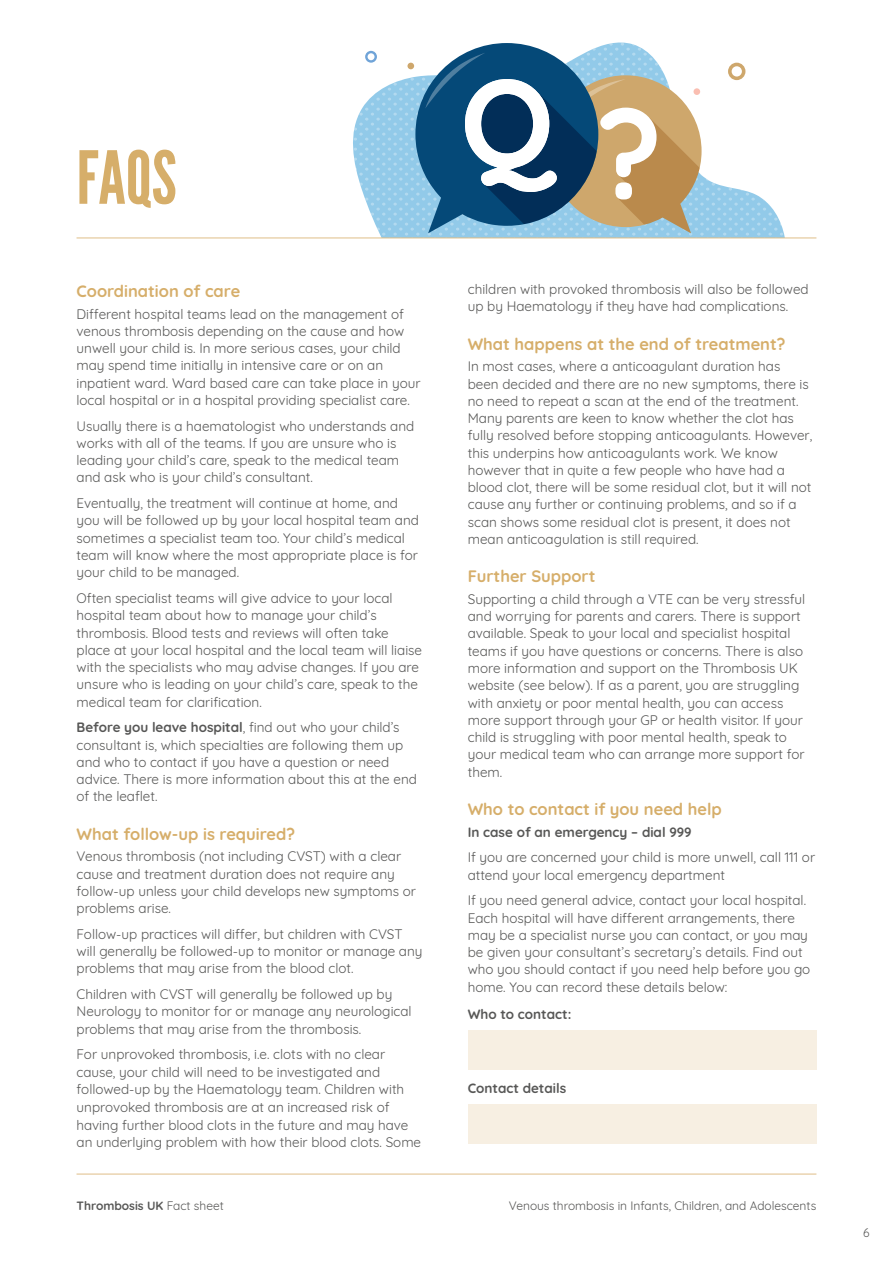
<style>
.page{position:relative;width:893px;height:1263px;background:#fff}
.page>*{position:absolute;margin:0;border:0;box-sizing:border-box;transform-origin:0 0}
.t1{font:72.9px "League Gothic";color:#d6ae6a}
.t2{font:700 16.5px "Quicksand";color:#d6ae6a}
.t3{font:13.5px/17.2px "Quicksand";color:#575756}
.t4{font:700 13.5px "Quicksand";color:#575756}
.t5{font:12px "Quicksand";color:#575756}
.t6{font:700 12px "Quicksand";color:#575756}
.s1{font-weight:700}
.s2{font-weight:400}
</style>
<div class="page">
<svg style="left:348px;top:43px;width:440px;height:195px"></svg>
<div style="left:407px;top:63px;width:7px;height:6px;background:#cea76c;border-radius:50%"></div>
<hr style="left:77px;top:238px;width:739px;height:1px;background:#dfbe88">
<hr style="left:77px;top:1174px;width:739px;height:1px;background:#dfbe88">
<div style="left:468px;top:1030px;width:348px;height:39px;background:#f7efe2"></div>
<div style="left:468px;top:1104px;width:348px;height:39px;background:#f7efe2"></div>
<h1 class="t1" style="left:77px;top:134px;width:102px">FAQS</h1>
<p class="t2" style="left:77px;top:278px;width:165px">Coordination of care</p>
<p class="t3" style="left:77px;top:304px;width:346px">Different hospital teams lead on the management of venous thrombosis depending on the cause and how unwell your child is. In more serious cases, your child may spend time initially in intensive care or on an inpatient ward. Ward based care can take place in your local hospital or in a hospital providing specialist care.</p>
<p class="t3" style="left:77px;top:416px;width:339px">Usually there is a haematologist who understands and works with all of the teams. If you are unsure who is leading your child’s care, speak to the medical team and ask who is your child’s consultant.</p>
<p class="t3" style="left:77px;top:493px;width:344px">Eventually, the treatment will continue at home, and you will be followed up by your local hospital team and sometimes a specialist team too. Your child’s medical team will know where the most appropriate place is for your child to be managed.</p>
<p class="t3" style="left:77px;top:588px;width:347px">Often specialist teams will give advice to your local hospital team about how to manage your child’s thrombosis. Blood tests and reviews will often take place at your local hospital and the local team will liaise with the specialists who may advise changes. If you are unsure who is leading on your child’s care, speak to the medical team for clarification.</p>
<p class="t3" style="left:77px;top:717px;width:342px"><span class="s1">Before you leave hospital</span>, find out who your child’s consultant is, which specialties are following them up and who to contact if you have a question or need advice. There is more information about this at the end of the leaflet.</p>
<p class="t2" style="left:77px;top:820px;width:220px">What follow-up is required?</p>
<p class="t3" style="left:77px;top:846px;width:341px">Venous thrombosis (not including CVST) with a clear cause and treatment duration does not require any follow-up unless your child develops new symptoms or problems arise.</p>
<p class="t3" style="left:77px;top:924px;width:347px">Follow-up practices will differ, but children with CVST will generally be followed-up to monitor or manage any problems that may arise from the blood clot.</p>
<p class="t3" style="left:77px;top:984px;width:337px">Children with CVST will generally be followed up by<br>Neurology to monitor for or manage any neurological problems that may arise from the thrombosis.</p>
<p class="t3" style="left:77px;top:1044px;width:346px">For unprovoked thrombosis, i.e. clots with no clear cause, your child will need to be investigated and followed-up by the Haematology team. Children with unprovoked thrombosis are at an increased risk of having further blood clots in the future and may have an underlying problem with how their blood clots. Some</p>
<p class="t3" style="left:468px;top:279px;width:342px">children with provoked thrombosis will also be followed up by Haematology if they have had complications.</p>
<p class="t2" style="left:468px;top:330px;width:319px">What happens at the end of treatment?</p>
<p class="t3" style="left:468px;top:357px;width:346px">In most cases, where a anticoagulant duration has been decided and there are no new symptoms, there is no need to repeat a scan at the end of the treatment.<br>Many parents are keen to know whether the clot has fully resolved before stopping anticoagulants. However, this underpins how anticoagulants work. We know however that in quite a few people who have had a blood clot, there will be some residual clot, but it will not cause any further or continuing problems, and so if a scan shows some residual clot is present, it does not mean anticoagulation is still required.</p>
<p class="t2" style="left:468px;top:563px;width:129px">Further Support</p>
<p class="t3" style="left:468px;top:589px;width:339px">Supporting a child through a VTE can be very stressful and worrying for parents and carers. There is support available. Speak to your local and specialist hospital teams if you have questions or concerns. There is also more information and support on the Thrombosis UK website (see below). If as a parent, you are struggling with anxiety or poor mental health, you can access more support through your GP or health visitor. If your child is struggling with poor mental health, speak to your medical team who can arrange more support for them.</p>
<p class="t2" style="left:468px;top:795px;width:256px">Who to contact if you need help</p>
<p class="t4" style="left:468px;top:820px;width:225px">In case of an emergency – dial 999</p>
<p class="t3" style="left:468px;top:847px;width:349px">If you are concerned your child is more unwell, call 111 or attend your local emergency department</p>
<p class="t3" style="left:468px;top:890px;width:344px">If you need general advice, contact your local hospital.<br>Each hospital will have different arrangements, there may be a specialist nurse you can contact, or you may be given your consultant’s secretary’s details. Find out who you should contact if you need help before you go home. You can record these details below:</p>
<p class="t4" style="left:468px;top:1003px;width:105px">Who to contact:</p>
<p class="t4" style="left:468px;top:1077px;width:100px">Contact details</p>
<p class="t6" style="left:77px;top:1195px;width:149px">Thrombosis UK <span class="s2">Fact sheet</span></p>
<p class="t5" style="left:509px;top:1196px;width:309px">Venous thrombosis in Infants, Children, and Adolescents</p>
<p class="t5" style="left:863px;top:1223px;width:8px">6</p>
</div>
